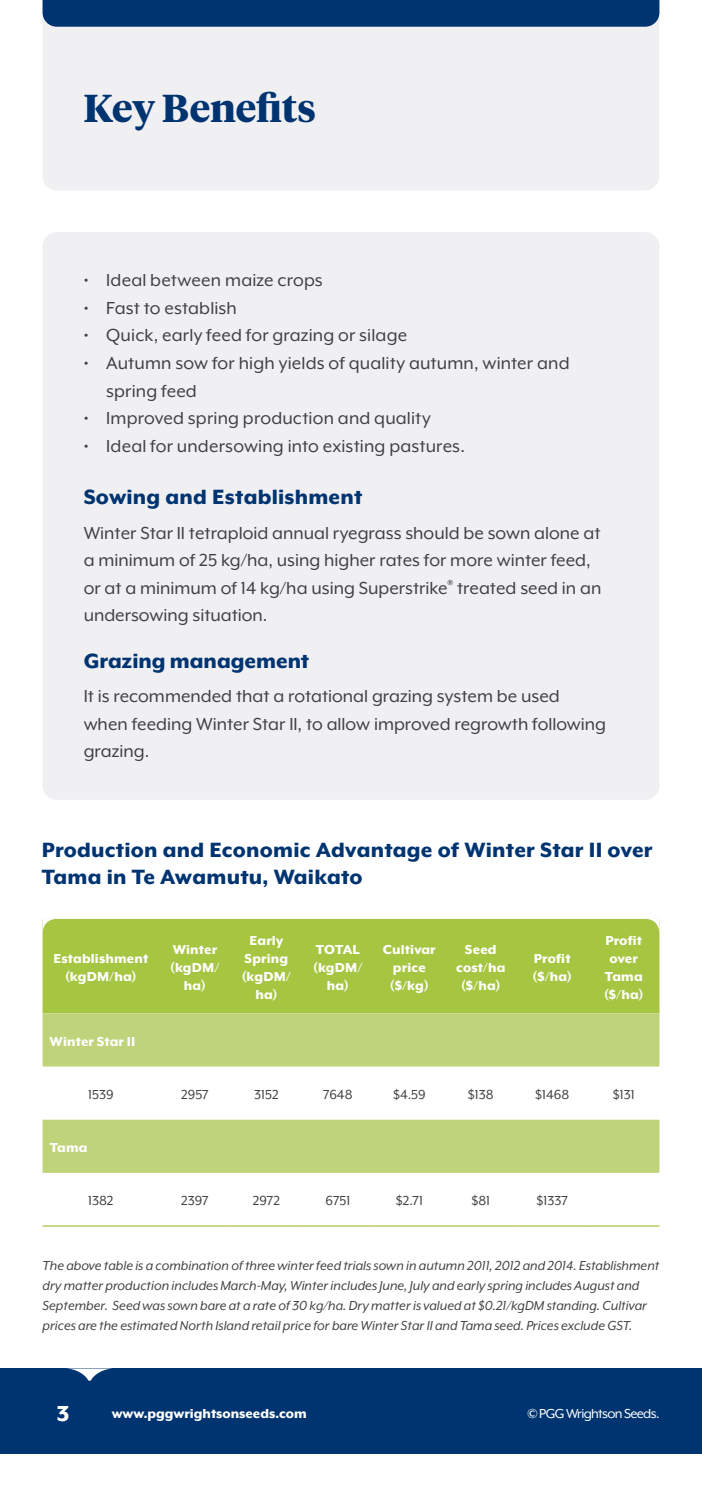
<style>
.page{position:relative;width:702px;height:1489px;background:#fff}
.page>*{position:absolute;margin:0;border:0;box-sizing:border-box;transform-origin:0 0}
.t1{font:700 38.75px "Tiempos Headline";color:#003471}
.t2{font:800 25px "Mr Eaves XL Mod OT";color:#fff}
.t3{font:800 23.75px/27.5px "Mr Eaves XL Mod OT";letter-spacing:.01em;color:#003471}
.t4{font:20px/27.5px "Mr Eaves XL Mod OT";color:#414042}
.t5{font:italic 15px/20px "Mr Eaves XL Mod OT";color:#414042}
.t6{font:800 15px/18px "Mr Eaves XL Mod OT";letter-spacing:.01em;color:#fff;text-align:center}
.t7{font:15px "Mr Eaves XL Mod OT";color:#414042}
.t8{font:15px "Mr Eaves XL Mod OT";letter-spacing:-.045em;color:#fff}
</style>
<div class="page">
<div style="left:43px;top:0;width:616px;height:190px;background:#f0f0f3;border-radius:14px"></div>
<div style="left:43px;top:232px;width:616px;height:567px;background:#f0f0f3;border-radius:14px"></div>
<div style="left:43px;top:918px;width:616px;height:95px;background:#a6c541"></div>
<svg style="left:43px;top:1013px;width:616px;height:159px;fill:#bfd37a"></svg>
<hr style="left:43px;top:1225px;width:116px;height:1px;background:#a6c541">
<hr style="left:159px;top:1225px;width:72px;height:1px;background:#a6c541">
<hr style="left:231px;top:1225px;width:71px;height:1px;background:#a6c541">
<hr style="left:302px;top:1225px;width:71px;height:1px;background:#a6c541">
<hr style="left:373px;top:1225px;width:72px;height:1px;background:#a6c541">
<hr style="left:445px;top:1225px;width:71px;height:1px;background:#a6c541">
<hr style="left:516px;top:1225px;width:72px;height:1px;background:#a6c541">
<hr style="left:588px;top:1225px;width:71px;height:1px;background:#a6c541">
<svg style="left:645px;top:918px;width:14px;height:15px"></svg>
<svg style="left:43px;top:918px;width:14px;height:15px"></svg>
<div style="left:0;top:1368px;width:702px;height:85px;background:#003471"></div>
<div style="left:43px;top:0;width:616px;height:27px;background:#003471"></div>
<svg style="left:67px;top:1368px;width:46px;height:13px"></svg>
<h1 class="t1" style="left:84px;top:82px;width:234px">Key Benefits</h1>
<p class="t4" style="left:84px;top:267px;width:241px">• Ideal between maize crops</p>
<p class="t4" style="left:84px;top:294px;width:155px">• Fast to establish</p>
<p class="t4" style="left:84px;top:322px;width:325px">• Quick, early feed for grazing or silage</p>
<p class="t4" style="left:106px;top:349px;width:465px;text-indent:-22px">• Autumn sow for high yields of quality autumn, winter and spring feed</p>
<p class="t4" style="left:84px;top:404px;width:348px">• Improved spring production and quality</p>
<p class="t4" style="left:84px;top:432px;width:383px">• Ideal for undersowing into existing pastures.</p>
<p class="t3" style="left:84px;top:483px;width:280px">Sowing and Establishment</p>
<p class="t4" style="left:84px;top:519px;width:519px">Winter Star II tetraploid annual ryegrass should be sown alone at a minimum of 25 kg/ha, using higher rates for more winter feed, or at a minimum of 14 kg/ha using Superstrike<sup>®</sup> treated seed in an undersowing situation.</p>
<p class="t3" style="left:84px;top:646px;width:227px">Grazing management</p>
<p class="t4" style="left:84px;top:682px;width:524px">It is recommended that a rotational grazing system be used when feeding Winter Star II, to allow improved regrowth following grazing.</p>
<p class="t3" style="left:42px;top:835px;width:612px">Production and Economic Advantage of Winter Star II over<br>Tama in Te Awamutu, Waikato</p>
<p class="t6" style="left:53px;top:949px;width:96px">Establishment (kgDM/ha)</p>
<p class="t6" style="left:170px;top:940px;width:51px">Winter (kgDM/ ha)</p>
<p class="t6" style="left:242px;top:931px;width:51px">Early<br>Spring (kgDM/ ha)</p>
<p class="t6" style="left:313px;top:940px;width:51px">TOTAL (kgDM/ ha)</p>
<p class="t6" style="left:383px;top:940px;width:54px">Cultivar price ($/kg)</p>
<p class="t6" style="left:456px;top:940px;width:51px">Seed cost/ha ($/ha)</p>
<p class="t6" style="left:532px;top:949px;width:41px;text-align:left">Profit ($/ha)</p>
<p class="t6" style="left:50px;top:1032px;width:87px">Winter Star II</p>
<p class="t6" style="left:604px;top:931px;width:41px">Profit over<br>Tama ($/ha)</p>
<p class="t7" style="left:88px;top:1087px;width:27px">1539</p>
<p class="t7" style="left:181px;top:1087px;width:29px">2957</p>
<p class="t7" style="left:254px;top:1087px;width:26px">3152</p>
<p class="t7" style="left:323px;top:1087px;width:31px">7648</p>
<p class="t7" style="left:393px;top:1087px;width:34px">$4.59</p>
<p class="t7" style="left:468px;top:1087px;width:27px">$138</p>
<p class="t7" style="left:535px;top:1087px;width:36px">$1468</p>
<p class="t7" style="left:612px;top:1087px;width:23px">$131</p>
<p class="t6" style="left:50px;top:1138px;width:39px">Tama</p>
<p class="t7" style="left:88px;top:1193px;width:27px">1382</p>
<p class="t7" style="left:181px;top:1193px;width:29px">2397</p>
<p class="t7" style="left:253px;top:1193px;width:29px">2972</p>
<p class="t7" style="left:325px;top:1193px;width:26px">6751</p>
<p class="t7" style="left:396px;top:1193px;width:29px">$2.71</p>
<p class="t7" style="left:471px;top:1193px;width:20px">$81</p>
<p class="t7" style="left:536px;top:1193px;width:33px">$1337</p>
<p class="t5" style="left:43px;top:1255px;width:618px">The above table is a combination of three winter feed trials sown in autumn 2011, 2012 and 2014. Establishment dry matter production includes March-May, Winter includes June, July and early spring includes August and September. Seed was sown bare at a rate of 30 kg/ha. Dry matter is valued at $0.21/kgDM standing. Cultivar prices are the estimated North Island retail price for bare Winter Star II and Tama seed. Prices exclude GST.</p>
<p class="t2" style="left:57px;top:1401px;width:14px">3</p>
<p class="t6" style="left:112px;top:1404px;width:196px">www.pggwrightsonseeds.com</p>
<p class="t8" style="left:527px;top:1405px;width:133px">© PGG Wrightson Seeds.</p>
</div>
